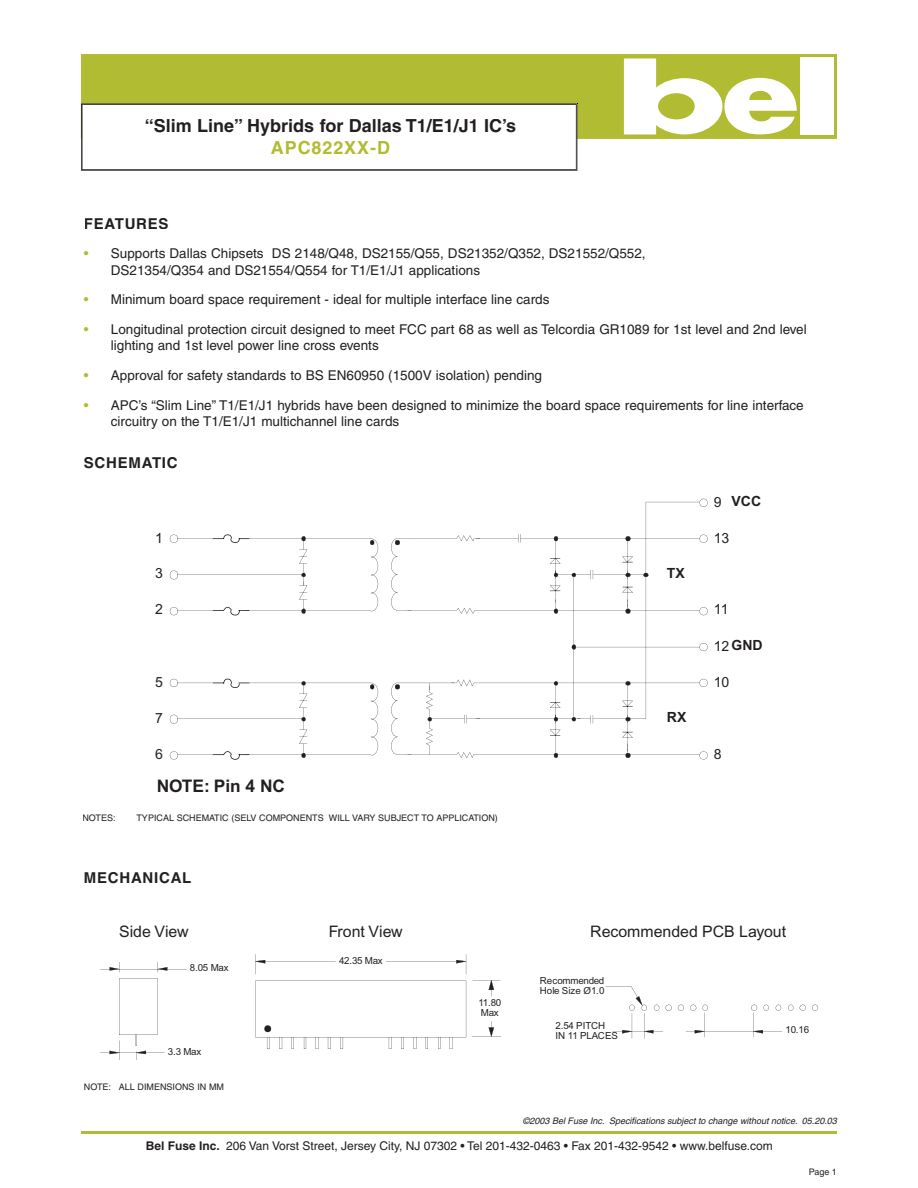
<style>
.page{position:relative;width:918px;height:1188px;background:#fff}
.page>*{position:absolute;margin:0;border:0;box-sizing:border-box;transform-origin:0 0}
.t1{font:700 18px "Helvetica";color:#231f20}
.t2{font:700 18px "Helvetica";letter-spacing:.05em;color:#b1bc32}
.t3{font:700 17.4px "Arial";color:#231f20}
.t4{font:15.9px "Arial";color:#231f20}
.t5{font:700 15px "Helvetica";letter-spacing:.05em;color:#231f20}
.t6{font:14.1px "Arial";color:#231f20}
.t7{font:700 14.1px "Arial";color:#231f20}
.t8{font:13.5px/16.2px "Helvetica";color:#231f20}
.t9{font:12px "Helvetica";color:#231f20}
.t10{font:9.75px/9.8px "Arial";letter-spacing:-.025em;color:#231f20}
.t11{font:9.75px/10.4px "Arial";color:#231f20}
.t12{font:9px "Helvetica";color:#231f20}
.t13{font:italic 9px "Helvetica";color:#231f20}
.s1{color:#b1bc32}
.s2{font-weight:400}
.s3{font-weight:700}
</style>
<div class="page">
<div style="left:81px;top:54px;width:756px;height:85px;background:#b1bc32"></div>
<div style="left:800px;top:57px;width:34px;height:78px;background:#fff"></div>
<svg style="left:624px;top:59px;width:173px;height:75px"></svg>
<hr style="left:81px;top:1131px;width:756px;height:3px;background:#b1bc32">
<svg style="left:81px;top:104px;width:497px;height:67px"></svg>
<svg style="left:170px;top:499px;width:538px;height:260px"></svg>
<svg style="left:626px;top:609px;width:4px;height:5px"></svg>
<svg style="left:554px;top:609px;width:4px;height:5px"></svg>
<div style="left:146px;top:119px;width:369px;height:17px;background:#fff"></div>
<hr style="left:119px;top:978px;width:39px;height:1px;background:#231f20">
<hr style="left:157px;top:978px;width:1px;height:56px;background:#231f20">
<hr style="left:119px;top:978px;width:1px;height:56px;background:#231f20">
<hr style="left:119px;top:969px;width:39px;height:1px;background:#231f20">
<svg style="left:157px;top:962px;width:30px;height:10px"></svg>
<svg style="left:100px;top:962px;width:20px;height:10px"></svg>
<svg style="left:100px;top:1034px;width:65px;height:26px"></svg>
<hr style="left:255px;top:1037px;width:211px;height:1px;background:#231f20">
<hr style="left:255px;top:981px;width:1px;height:56px;background:#231f20">
<hr style="left:255px;top:981px;width:211px;height:1px;background:#231f20">
<hr style="left:265px;top:961px;width:71px;height:1px;background:#231f20">
<hr style="left:386px;top:961px;width:70px;height:1px;background:#231f20">
<svg style="left:255px;top:954px;width:10px;height:20px"></svg>
<svg style="left:456px;top:954px;width:11px;height:20px"></svg>
<svg style="left:264px;top:980px;width:237px;height:69px"></svg>
<svg style="left:612px;top:987px;width:206px;height:52px"></svg>
<h1 class="t1" style="left:145px;top:115px;width:373px">“Slim Line” Hybrids for Dallas T1/E1/J1 IC’s</h1>
<h1 class="t2" style="left:271px;top:137px;width:121px">APC822XX-D</h1>
<p class="t5" style="left:84px;top:214px;width:86px">FEATURES</p>
<p class="t8" style="left:111px;top:245px;width:536px;text-indent:-27px"><span class="s1">•</span> Supports Dallas Chipsets DS 2148/Q48, DS2155/Q55, DS21352/Q352, DS21552/Q552,<br>DS21354/Q354 and DS21554/Q554 for T1/E1/J1 applications</p>
<p class="t8" style="left:84px;top:291px;width:467px"><span class="s1">•</span> Minimum board space requirement - ideal for multiple interface line cards</p>
<p class="t8" style="left:111px;top:321px;width:697px;text-indent:-27px"><span class="s1">•</span> Longitudinal protection circuit designed to meet FCC part 68 as well as Telcordia GR1089 for 1st level and 2nd level lighting and 1st level power line cross events</p>
<p class="t8" style="left:84px;top:367px;width:460px"><span class="s1">•</span> Approval for safety standards to BS EN60950 (1500V isolation) pending</p>
<p class="t8" style="left:111px;top:397px;width:694px;text-indent:-27px"><span class="s1">•</span> APC’s “Slim Line” T1/E1/J1 hybrids have been designed to minimize the board space requirements for line interface circuitry on the T1/E1/J1 multichannel line cards</p>
<p class="t5" style="left:84px;top:454px;width:95px">SCHEMATIC</p>
<p class="t6" style="left:155px;top:530px;width:9px">1</p>
<p class="t6" style="left:155px;top:565px;width:9px">3</p>
<p class="t6" style="left:155px;top:601px;width:9px">2</p>
<p class="t6" style="left:155px;top:674px;width:9px">5</p>
<p class="t6" style="left:155px;top:710px;width:9px">7</p>
<p class="t6" style="left:155px;top:746px;width:9px">6</p>
<p class="t3" style="left:157px;top:776px;width:130px">NOTE: Pin 4 NC</p>
<p class="t12" style="left:82px;top:813px;width:35px">NOTES:</p>
<p class="t12" style="left:136px;top:813px;width:363px">TYPICAL SCHEMATIC (SELV COMPONENTS WILL VARY SUBJECT TO APPLICATION)</p>
<p class="t5" style="left:84px;top:869px;width:109px">MECHANICAL</p>
<p class="t7" style="left:667px;top:564px;width:19px">TX</p>
<p class="t7" style="left:667px;top:709px;width:21px">RX</p>
<p class="t7" style="left:732px;top:493px;width:31px">VCC</p>
<p class="t6" style="left:714px;top:494px;width:9px">9</p>
<p class="t6" style="left:714px;top:530px;width:17px">13</p>
<p class="t6" style="left:714px;top:601px;width:16px">11</p>
<p class="t7" style="left:714px;top:637px;width:51px"><span class="s2">12</span> GND</p>
<p class="t6" style="left:714px;top:674px;width:17px">10</p>
<p class="t6" style="left:714px;top:746px;width:9px">8</p>
<p class="t4" style="left:119px;top:923px;width:71px">Side View</p>
<p class="t4" style="left:329px;top:923px;width:75px">Front View</p>
<p class="t4" style="left:590px;top:923px;width:197px">Recommended PCB Layout</p>
<p class="t10" style="left:190px;top:963px;width:40px">8.05 Max</p>
<p class="t10" style="left:168px;top:1047px;width:35px">3.3 Max</p>
<p class="t12" style="left:84px;top:1082px;width:142px">NOTE: ALL DIMENSIONS IN MM</p>
<p class="t10" style="left:339px;top:956px;width:45px">42.35 Max</p>
<p class="t10" style="left:478px;top:998px;width:24px">11.80<br>Max</p>
<p class="t10" style="left:540px;top:976px;width:66px;line-height:10.4px">Recommended<br>Hole Size Ø1.0</p>
<p class="t11" style="left:555px;top:1020px;width:64px">2.54 PITCH<br>IN 11 PLACES</p>
<p class="t10" style="left:786px;top:1025px;width:25px">10.16</p>
<p class="t13" style="left:523px;top:1115px;width:316px">©2003 Bel Fuse Inc. Specifications subject to change without notice. 05.20.03</p>
<p class="t9" style="left:146px;top:1139px;width:629px"><span class="s3">Bel Fuse Inc.</span> 206 Van Vorst Street, Jersey City, NJ 07302 • Tel 201-432-0463 • Fax 201-432-9542 • www.belfuse.com</p>
<p class="t12" style="left:809px;top:1167px;width:30px">Page 1</p>
</div>
